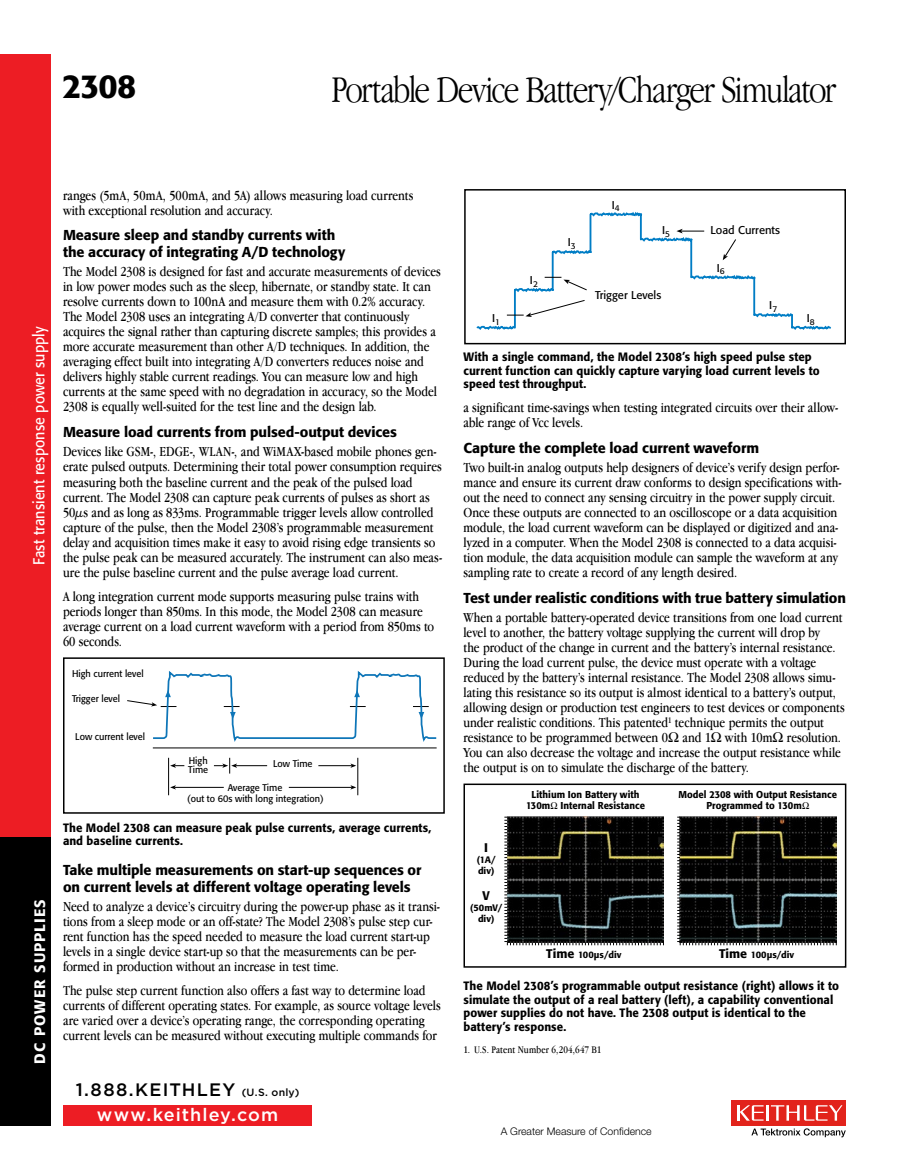
<style>
.page{position:relative;width:918px;height:1175px;background:#fff}
.page>*{position:absolute;margin:0;border:0;box-sizing:border-box;transform-origin:0 0}
.t1{font:300 condensed 39px "Garamond IT Cby BT";letter-spacing:-.045em;color:#000}
.t2{font:500 33px "Formata";color:#000}
.t3{font:500 18px "Gotham";letter-spacing:.065em;color:#000}
.t4{font:500 18px "Gotham";letter-spacing:.06em;color:#fff}
.t5{font:15.75px "Formata";letter-spacing:.005em;color:#fff;scale:.9 1}
.t6{font:500 15px "Formata";letter-spacing:.07em;color:#fff}
.t7{font:condensed 14.25px/15px "Garamond IT Cby BT";color:#000}
.t8{font:500 14.25px/16.5px "Formata";letter-spacing:-.005em;color:#000}
.t9{font:500 12.45px "Formata";color:#000}
.t10{font:500 12px/13.5px "Formata";letter-spacing:.005em;color:#000;scale:.95 1}
.t11{font:11.25px "Formata";color:#000}
.t12{font:condensed 10.5px "Garamond IT Cby BT";letter-spacing:.01em;color:#000}
.t13{font:300 10.5px "Helvetica Neue";color:#000}
.t14{font:500 9.9px/11.1px "Formata";color:#000;text-align:center;scale:.95 1}
.t15{font:9.6px/9.6px "Formata";color:#000;scale:.95 1}
.t16{font:500 9.3px/11.1px "Formata";letter-spacing:.005em;color:#000}
.s1{font-size:10.5px}
.s2{font-size:12.45px}
</style>
<div class="page">
<div style="left:0;top:54px;width:51px;height:783px;background:#ed1d24"></div>
<div style="left:0;top:837px;width:51px;height:288px;background:#000"></div>
<div style="left:63px;top:1104px;width:249px;height:21px;background:#ed1d24"></div>
<div style="left:732px;top:1100px;width:114px;height:25px;background:#e2231b"></div>
<hr style="left:766px;top:1105px;width:3px;height:15px;background:#fff">
<svg style="left:737px;top:1105px;width:27px;height:15px"></svg>
<svg style="left:771px;top:1105px;width:71px;height:15px"></svg>
<svg style="left:751px;top:1128px;width:95px;height:9px"></svg>
<hr style="left:153px;top:747px;width:284px;height:1px;background:#000">
<hr style="left:168px;top:757px;width:1px;height:38px;background:#000">
<svg style="left:170px;top:763px;width:14px;height:5px"></svg>
<hr style="left:236px;top:765px;width:31px;height:1px;background:#000">
<svg style="left:214px;top:757px;width:23px;height:16px"></svg>
<hr style="left:318px;top:765px;width:34px;height:1px;background:#000">
<hr style="left:357px;top:757px;width:1px;height:38px;background:#000">
<svg style="left:350px;top:763px;width:6px;height:5px"></svg>
<hr style="left:175px;top:787px;width:49px;height:1px;background:#000">
<svg style="left:170px;top:785px;width:6px;height:4px"></svg>
<hr style="left:289px;top:787px;width:63px;height:1px;background:#000">
<svg style="left:350px;top:785px;width:6px;height:4px"></svg>
<svg style="left:127px;top:671px;width:310px;height:70px"></svg>
<div style="left:63px;top:657px;width:382px;height:156px;border:2px solid #000"></div>
<svg style="left:504px;top:817px;width:160px;height:128px;background:#191a18"></svg>
<svg style="left:677px;top:817px;width:160px;height:128px;background:#1a1b19"></svg>
<div style="left:464px;top:783px;width:382px;height:184px;border:2px solid #000"></div>
<svg style="left:477px;top:212px;width:354px;height:118px"></svg>
<div style="left:464px;top:189px;width:382px;height:155px;border:2px solid #000"></div>
<h2 class="t2" style="left:62px;top:66px;width:75px">2308</h2>
<h1 class="t1" style="left:331px;top:68px;width:507px">Portable Device Battery/Charger Simulator</h1>
<p class="t5" style="left:29px;top:565px;width:266px;rotate:-90deg">Fast transient response power supply</p>
<p class="t6" style="left:30px;top:1063px;width:166px;rotate:-90deg">DC POWER SUPPLIES</p>
<p class="t7" style="left:63px;top:188px;width:352px">ranges (5mA, 50mA, 500mA, and 5A) allows measuring load currents with exceptional resolution and accuracy.</p>
<p class="t8" style="left:63px;top:227px;width:284px">Measure sleep and standby currents with the accuracy of integrating A/D technology</p>
<p class="t7" style="left:63px;top:264px;width:379px">The Model 2308 is designed for fast and accurate measurements of devices in low power modes such as the sleep, hibernate, or standby state. It can resolve currents down to 100nA and measure them with 0.2% accuracy.<br>The Model 2308 uses an integrating A/D converter that continuously acquires the signal rather than capturing discrete samples; this provides a more accurate measurement than other A/D techniques. In addition, the averaging effect built into integrating A/D converters reduces noise and delivers highly stable current readings. You can measure low and high currents at the same speed with no degradation in accuracy, so the Model 2308 is equally well-suited for the test line and the design lab.</p>
<p class="t8" style="left:63px;top:423px;width:335px">Measure load currents from pulsed-output devices</p>
<p class="t7" style="left:63px;top:444px;width:381px">Devices like GSM-, EDGE-, WLAN-, and WiMAX-based mobile phones gen&shy;erate pulsed outputs. Determining their total power consumption requires measuring both the baseline current and the peak of the pulsed load current. The Model 2308 can capture peak currents of pulses as short as 50µs and as long as 833ms. Programmable trigger levels allow controlled capture of the pulse, then the Model 2308’s programmable measurement delay and acquisition times make it easy to avoid rising edge transients so the pulse peak can be measured accurately. The instrument can also meas&shy;ure the pulse baseline current and the pulse average load current.</p>
<p class="t7" style="left:63px;top:588px;width:373px">A long integration current mode supports measuring pulse trains with periods longer than 850ms. In this mode, the Model 2308 can measure average current on a load current waveform with a period from 850ms to 60 seconds.</p>
<p class="t15" style="left:72px;top:668px;width:77px">High current level</p>
<p class="t15" style="left:72px;top:694px;width:52px">Trigger level</p>
<p class="t15" style="left:75px;top:732px;width:75px">Low current level</p>
<p class="t15" style="left:188px;top:755px;width:22px">High<br>Time</p>
<p class="t15" style="left:273px;top:759px;width:43px">Low Time</p>
<p class="t15" style="left:187px;top:782px;width:145px;line-height:11.1px;text-align:center">Average Time<br>(out to 60s with long integration)</p>
<p class="t10" style="left:63px;top:820px;width:389px">The Model 2308 can measure peak pulse currents, average currents, and baseline currents.</p>
<p class="t8" style="left:63px;top:862px;width:360px">Take multiple measurements on start-up sequences or on current levels at different voltage operating levels</p>
<p class="t7" style="left:63px;top:899px;width:379px">Need to analyze a device’s circuitry during the power-up phase as it transi&shy;tions from a sleep mode or an off-state? The Model 2308’s pulse step cur&shy;rent function has the speed needed to measure the load current start-up levels in a single device start-up so that the measurements can be per&shy;formed in production without an increase in test time.</p>
<p class="t7" style="left:63px;top:983px;width:380px">The pulse step current function also offers a fast way to determine load currents of different operating states. For example, as source voltage levels are varied over a device’s operating range, the corresponding operating current levels can be measured without executing multiple commands for</p>
<p class="t3" style="left:76px;top:1079px;width:225px">1.888.KEITHLEY <span class="s1">(U.S. only)</span></p>
<p class="t4" style="left:97px;top:1104px;width:183px">www.keithley.com</p>
<p class="t11" style="left:492px;top:311px;width:9px">I<sub>1</sub></p>
<p class="t11" style="left:530px;top:273px;width:9px">I<sub>2</sub></p>
<p class="t11" style="left:568px;top:235px;width:9px">I<sub>3</sub></p>
<p class="t11" style="left:612px;top:198px;width:9px">I<sub>4</sub></p>
<p class="t11" style="left:662px;top:223px;width:9px">I<sub>5</sub></p>
<p class="t11" style="left:595px;top:288px;width:68px">Trigger Levels</p>
<p class="t11" style="left:711px;top:223px;width:71px">Load Currents</p>
<p class="t11" style="left:717px;top:261px;width:9px">I<sub>6</sub></p>
<p class="t11" style="left:769px;top:298px;width:9px">I<sub>7</sub></p>
<p class="t11" style="left:807px;top:311px;width:9px">I<sub>8</sub></p>
<p class="t10" style="left:464px;top:350px;width:377px">With a single command, the Model 2308’s high speed pulse step current function can quickly capture varying load current levels to speed test throughput.</p>
<p class="t7" style="left:463px;top:400px;width:376px">a significant time-savings when testing integrated circuits over their allow&shy;able range of Vcc levels.</p>
<p class="t8" style="left:463px;top:439px;width:297px">Capture the complete load current waveform</p>
<p class="t7" style="left:463px;top:460px;width:380px">Two built-in analog outputs help designers of device’s verify design perfor&shy;mance and ensure its current draw conforms to design specifications with&shy;out the need to connect any sensing circuitry in the power supply circuit.<br>Once these outputs are connected to an oscilloscope or a data acquisition module, the load current waveform can be displayed or digitized and ana&shy;lyzed in a computer. When the Model 2308 is connected to a data acquisi&shy;tion module, the data acquisition module can sample the waveform at any sampling rate to create a record of any length desired.</p>
<p class="t8" style="left:463px;top:589px;width:384px">Test under realistic conditions with true battery simulation</p>
<p class="t7" style="left:463px;top:610px;width:383px">When a portable battery-operated device transitions from one load current level to another, the battery voltage supplying the current will drop by<br>the product of the change in current and the battery’s internal resistance.<br>During the load current pulse, the device must operate with a voltage reduced by the battery’s internal resistance. The Model 2308 allows simu&shy;lating this resistance so its output is almost identical to a battery’s output, allowing design or production test engineers to test devices or components under realistic conditions. This patented<sup>1</sup> technique permits the output resistance to be programmed between 0 and 1 with 10m resolution.<br>You can also decrease the voltage and increase the output resistance while the output is on to simulate the discharge of the battery.</p>
<p class="t9" style="left:484px;top:839px;width:5px">I</p>
<p class="t16" style="left:477px;top:854px;width:20px">(1A/ div)</p>
<p class="t9" style="left:483px;top:888px;width:9px">V</p>
<p class="t16" style="left:470px;top:902px;width:34px;text-align:center">(50mV/ div)</p>
<p class="t14" style="left:526px;top:789px;width:127px">Lithium Ion Battery with<br>130m Internal Resistance</p>
<p class="t14" style="left:706px;top:789px;width:139px;text-align:left;text-indent:-28px">Model 2308 with Output Resistance<br>Programmed to 130m</p>
<p class="t16" style="left:546px;top:949px;width:77px"><span class="s2">Time</span> 100µs/div</p>
<p class="t16" style="left:719px;top:949px;width:77px"><span class="s2">Time</span> 100µs/div</p>
<p class="t10" style="left:464px;top:979px;width:397px">The Model 2308’s programmable output resistance (right) allows it to simulate the output of a real battery (left), a capability conventional power supplies do not have. The 2308 output is identical to the battery’s response.</p>
<p class="t12" style="left:464px;top:1044px;width:139px">1. U.S. Patent Number 6,204,647 B1</p>
<p class="t13" style="left:501px;top:1125px;width:152px">A Greater Measure of Confidence</p>
</div>
